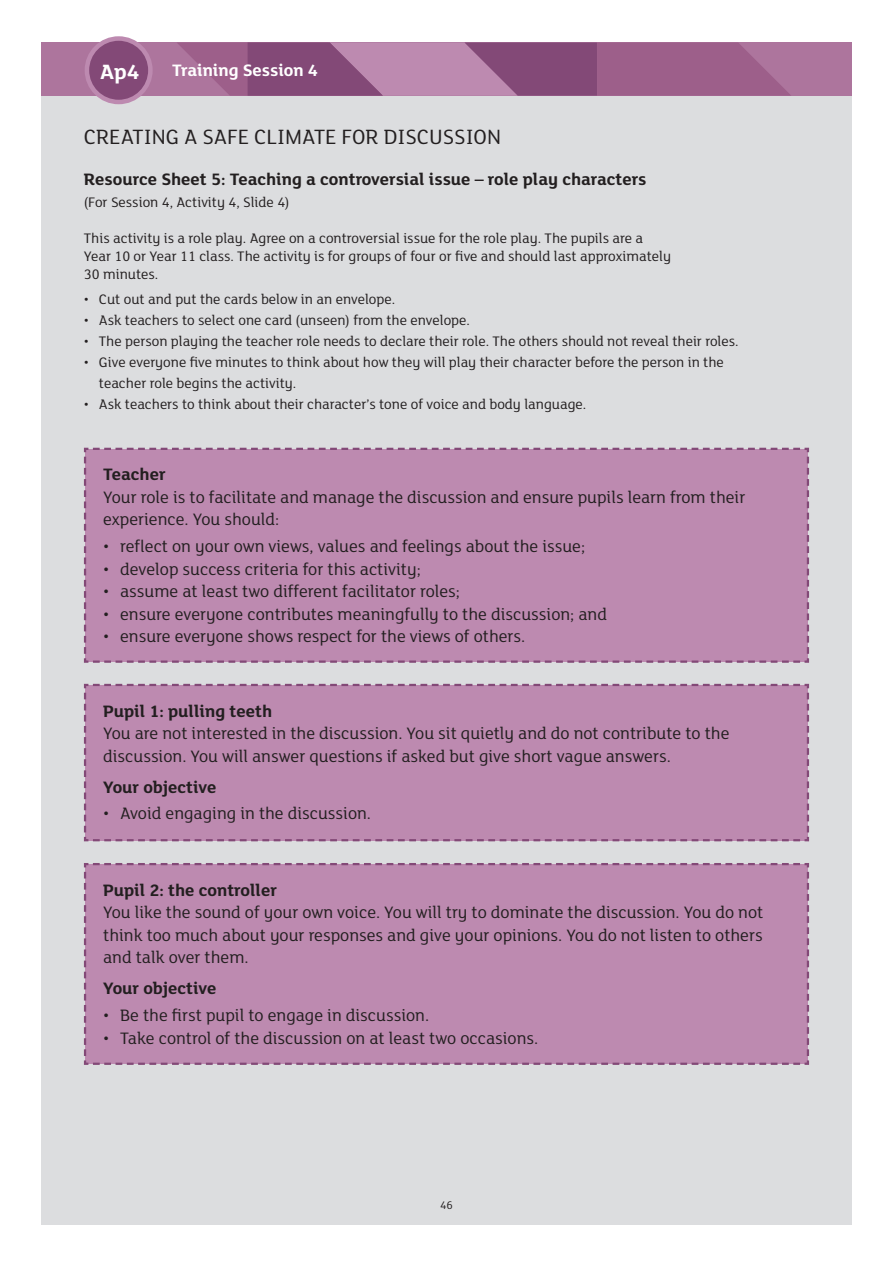
<style>
.page{position:relative;width:893px;height:1263px;background:#fff}
.page>*{position:absolute;margin:0;border:0;box-sizing:border-box;transform-origin:0 0}
.Slide_Titles{font:22.5px "FS Lola";color:#231f20}
.Slide_Titles-2{font:700 22.5px "FS Lola";color:#fff}
.Body_Copy{font:18px/22.5px "FS Lola";color:#231f20}
.Body_Copy-2{font:700 18px "FS Lola";color:#231f20}
.Slide_Titles-3{font:700 18px "FS Lola";color:#231f20}
.Slide_Titles-4{font:700 18px "FS Lola";color:#fff}
.Body_Copy_Bullets{font:15px/21px "FS Lola";color:#231f20}
.Slide_Titles-5{font:15px "FS Lola";color:#231f20}
.t1{font:12px "FS Lola";color:#231f20}
</style>
<div class="page">
<div style="left:41px;top:96px;width:810px;height:1129px;background:#dcdddf"></div>
<div style="left:41px;top:43px;width:810px;height:53px;background:#ad759d"></div>
<svg style="left:178px;top:43px;width:613px;height:53px;background:#9c628d"></svg>
<div style="left:83px;top:447px;width:727px;height:216px;background:#bd8ab0"></div>
<div style="left:83px;top:683px;width:727px;height:159px;background:#bd8ab0"></div>
<div style="left:83px;top:863px;width:727px;height:202px;background:#bd8ab0"></div>
<div style="left:87px;top:39px;width:63px;height:63px;background:#834977;border-radius:50%"></div>
<div style="left:85px;top:36px;width:68px;height:68px;border:4px solid #bd8ab0;border-radius:50%"></div>
<p class="Slide_Titles-2" style="left:100px;top:56px;width:41px">Ap4</p>
<p class="Slide_Titles-4" style="left:172px;top:58px;width:147px">Training Session 4</p>
<p class="Slide_Titles" style="left:84px;top:122px;width:419px">CREATING A SAFE CLIMATE FOR DISCUSSION</p>
<p class="Slide_Titles-3" style="left:84px;top:167px;width:564px">Resource Sheet 5: Teaching a controversial issue – role play characters</p>
<p class="Slide_Titles-5" style="left:84px;top:192px;width:207px">(For Session 4, Activity 4, Slide 4)</p>
<p class="Slide_Titles-5" style="left:84px;top:228px;width:561px">This activity is a role play. Agree on a controversial issue for the role play. The pupils are a</p>
<p class="Slide_Titles-5" style="left:84px;top:246px;width:589px">Year 10 or Year 11 class. The activity is for groups of four or five and should last approximately</p>
<p class="Slide_Titles-5" style="left:84px;top:264px;width:76px">30 minutes.</p>
<p class="Body_Copy_Bullets" style="left:84px;top:288px;width:313px">• Cut out and put the cards below in an envelope.</p>
<p class="Body_Copy_Bullets" style="left:84px;top:309px;width:388px">• Ask teachers to select one card (unseen) from the envelope.</p>
<p class="Body_Copy_Bullets" style="left:84px;top:330px;width:656px">• The person playing the teacher role needs to declare their role. The others should not reveal their roles.</p>
<p class="Body_Copy_Bullets" style="left:99px;top:351px;width:626px;text-indent:-15px">• Give everyone five minutes to think about how they will play their character before the person in the teacher role begins the activity.</p>
<p class="Body_Copy_Bullets" style="left:84px;top:393px;width:504px">• Ask teachers to think about their character’s tone of voice and body language.</p>
<p class="Body_Copy-2" style="left:103px;top:462px;width:64px">Teacher</p>
<p class="Body_Copy" style="left:103px;top:485px;width:644px">Your role is to facilitate and manage the discussion and ensure pupils learn from their experience. You should:</p>
<p class="Body_Copy" style="left:103px;top:534px;width:484px">• reflect on your own views, values and feelings about the issue;</p>
<p class="Body_Copy" style="left:103px;top:557px;width:319px">• develop success criteria for this activity;</p>
<p class="Body_Copy" style="left:103px;top:579px;width:358px">• assume at least two different facilitator roles;</p>
<p class="Body_Copy" style="left:103px;top:602px;width:505px">• ensure everyone contributes meaningfully to the discussion; and</p>
<p class="Body_Copy" style="left:103px;top:624px;width:424px">• ensure everyone shows respect for the views of others.</p>
<p class="Body_Copy-2" style="left:103px;top:698px;width:170px">Pupil 1: pulling teeth</p>
<p class="Body_Copy" style="left:103px;top:721px;width:628px">You are not interested in the discussion. You sit quietly and do not contribute to the discussion. You will answer questions if asked but give short vague answers.</p>
<p class="Body_Copy-2" style="left:103px;top:774px;width:115px">Your objective</p>
<p class="Body_Copy" style="left:103px;top:801px;width:269px">• Avoid engaging in the discussion.</p>
<p class="Body_Copy-2" style="left:103px;top:877px;width:175px">Pupil 2: the controller</p>
<p class="Body_Copy" style="left:103px;top:900px;width:662px">You like the sound of your own voice. You will try to dominate the discussion. You do not</p>
<p class="Body_Copy" style="left:103px;top:923px;width:661px">think too much about your responses and give your opinions. You do not listen to others</p>
<p class="Body_Copy" style="left:103px;top:945px;width:147px">and talk over them.</p>
<p class="Body_Copy-2" style="left:103px;top:976px;width:115px">Your objective</p>
<p class="Body_Copy" style="left:103px;top:1003px;width:328px">• Be the first pupil to engage in discussion.</p>
<p class="Body_Copy" style="left:103px;top:1026px;width:437px">• Take control of the discussion on at least two occasions.</p>
<p class="t1" style="left:440px;top:1197px;width:14px">46</p>
</div>
